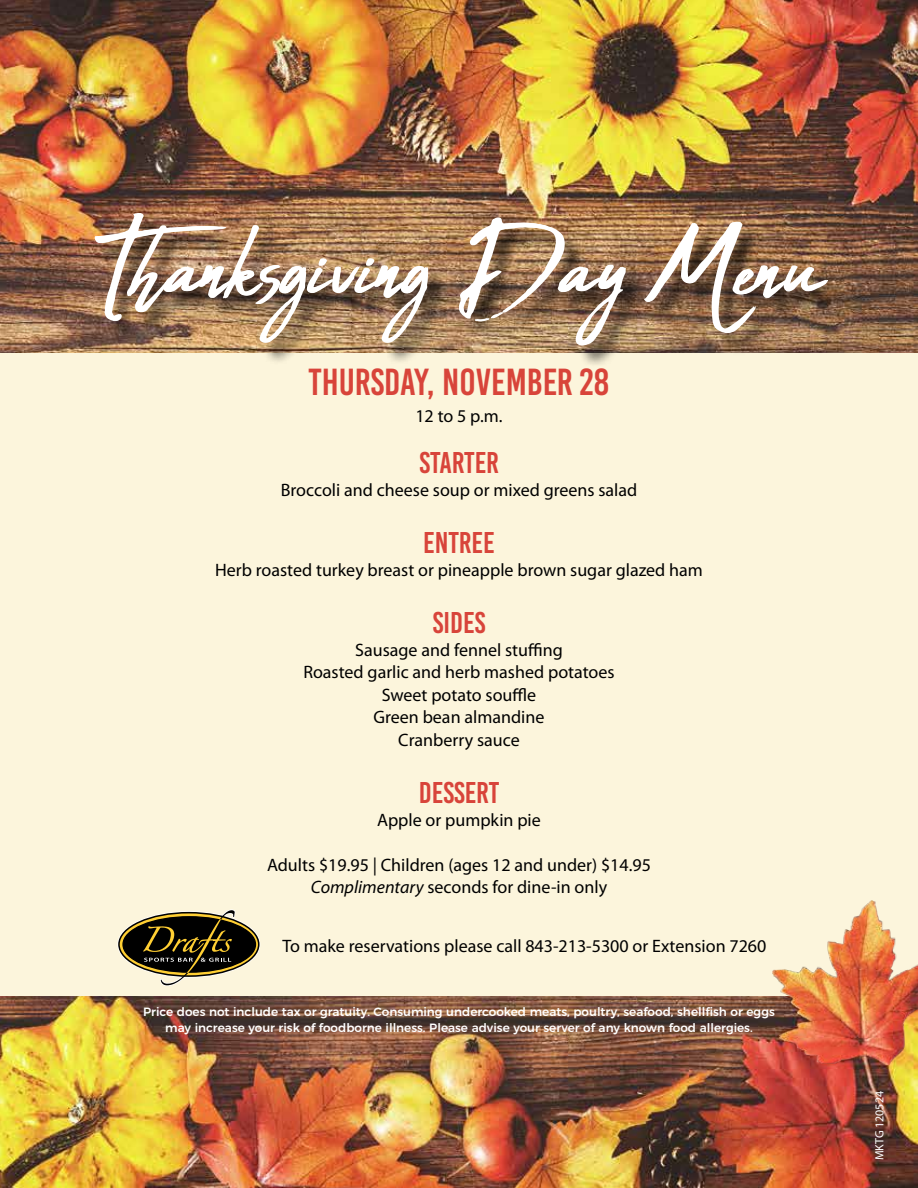
<style>
.page{position:relative;width:918px;height:1188px;background:#fff}
.page>*{position:absolute;margin:0;border:0;box-sizing:border-box;transform-origin:0 0}
.t1{font:130.65px "Abuget";color:#fff}
.t2{font:37.65px "Bebas Kai";color:#d8443a}
.t3{font:30px "Bebas Kai";color:#d8443a}
.t4{font:18px/22.5px "Myriad Pro";color:#000;text-align:center}
.t5{font:500 12px/16.5px "Montserrat";color:#fff;text-align:center}
.t6{font:12px "Myriad Pro";color:#fff}
.s1{font-style:italic}
</style>
<div class="page">
<img style="left:0;top:0;width:918px;height:1188px">
<div style="left:0;top:353px;width:918px;height:643px;background:#fcf5dc"></div>
<div style="left:98px;top:216px;width:751px;height:152px;background:#000;opacity:.75"></div>
<img style="left:772px;top:900px;width:146px;height:165px">
<svg style="left:117px;top:910px;width:143px;height:76px"></svg>
<h1 class="t1" style="left:96px;top:194px;width:730px">Thanksgiving Day Menu</h1>
<h2 class="t2" style="left:309px;top:362px;width:302px">THURSDAY, NOVEMBER 28</h2>
<p class="t4" style="left:415px;top:404px;width:89px">12 to 5 p.m.</p>
<h3 class="t3" style="left:419px;top:447px;width:81px">STARTER</h3>
<p class="t4" style="left:281px;top:478px;width:358px">Broccoli and cheese soup or mixed greens salad</p>
<h3 class="t3" style="left:423px;top:527px;width:73px">ENTREE</h3>
<p class="t4" style="left:215px;top:558px;width:489px">Herb roasted turkey breast or pineapple brown sugar glazed ham</p>
<h3 class="t3" style="left:433px;top:607px;width:54px">SIDES</h3>
<p class="t4" style="left:303px;top:638px;width:313px">Sausage and fennel stuffing<br>Roasted garlic and herb mashed potatoes<br>Sweet potato souffle<br>Green bean almandine<br>Cranberry sauce</p>
<h3 class="t3" style="left:419px;top:777px;width:82px">DESSERT</h3>
<p class="t4" style="left:377px;top:808px;width:165px">Apple or pumpkin pie</p>
<p class="t4" style="left:267px;top:853px;width:385px">Adults $19.95 | Children (ages 12 and under) $14.95<br><span class="s1">Complimentary</span> seconds for dine-in only</p>
<p class="t4" style="left:282px;top:935px;width:485px">To make reservations please call 843-213-5300 or Extension 7260</p>
<p class="t5" style="left:143px;top:1002px;width:633px">Price does not include tax or gratuity. Consuming undercooked meats, poultry, seafood, shellfish or eggs may increase your risk of foodborne illness. Please advise your server of any known food allergies.</p>
<p class="t6" style="left:872px;top:1160px;width:71px;rotate:-90deg">MKTG 120524</p>
</div>
